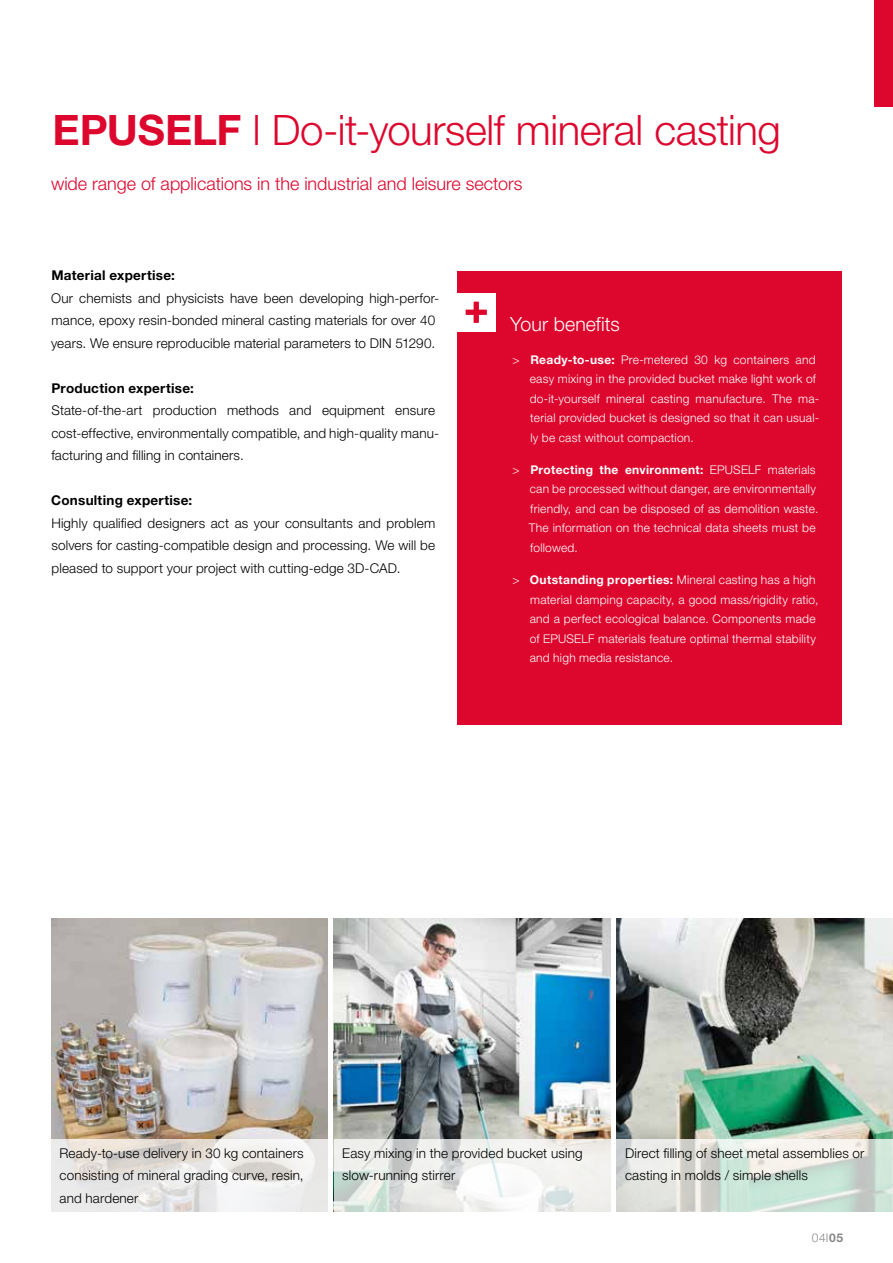
<style>
.page{position:relative;width:893px;height:1263px;background:#fff}
.page>*{position:absolute;margin:0;border:0;box-sizing:border-box;transform-origin:0 0}
.t1{font:300 42px "Helvetica Neue LT Std";letter-spacing:-.01em;color:#dd072e}
.t2{font:300 19.5px "Helvetica Neue LT Std";letter-spacing:.005em;color:#fff}
.t3{font:300 18px "Helvetica Neue LT Std";color:#dd072e}
.t4{font:300 13.5px/22.5px "Helvetica Neue LT Std";letter-spacing:.01em;color:#000}
.t5{font:700 13.5px "Helvetica Neue LT Std";letter-spacing:.02em;color:#000}
.t6{font:300 12px/19.5px "Helvetica Neue LT Std";letter-spacing:.02em;color:#fff}
.t7{font:300 12px "Helvetica Neue LT Std";color:#878786}
.s1{font-weight:700}
</style>
<div class="page">
<img style="left:334px;top:918px;width:276px;height:222px">
<img style="left:51px;top:918px;width:276px;height:222px">
<img style="left:617px;top:918px;width:276px;height:222px">
<div style="left:874px;top:0;width:19px;height:106px;background:#dd072e"></div>
<div style="left:457px;top:271px;width:385px;height:453px;background:#dd072e"></div>
<svg style="left:51px;top:1140px;width:276px;height:72px"></svg>
<svg style="left:334px;top:1140px;width:276px;height:72px;fill:#f0f0ed"></svg>
<svg style="left:617px;top:1140px;width:276px;height:72px;background:#d8e1da"></svg>
<div style="left:457px;top:293px;width:38px;height:38px;background:#fff"></div>
<svg style="left:466px;top:302px;width:21px;height:21px"></svg>
<h1 class="t1" style="left:53px;top:105px;width:730px"><span class="s1">EPUSELF</span> l Do-it-yourself mineral casting</h1>
<h3 class="t3" style="left:51px;top:173px;width:473px">wide range of applications in the industrial and leisure sectors</h3>
<p class="t5" style="left:51px;top:267px;width:125px">Material expertise:</p>
<p class="t4" style="left:51px;top:286px;width:390px">Our chemists and physicists have been developing high-perfor&shy;mance, epoxy resin-bonded mineral casting materials for over 40 years. We ensure reproducible material parameters to DIN 51290.</p>
<p class="t5" style="left:51px;top:380px;width:144px">Production expertise:</p>
<p class="t4" style="left:51px;top:399px;width:389px">State-of-the-art production methods and equipment ensure cost-effective, environmentally compatible, and high-quality manu&shy;facturing and filling in containers.</p>
<p class="t5" style="left:51px;top:492px;width:143px">Consulting expertise:</p>
<p class="t4" style="left:51px;top:511px;width:385px;text-align:justify">Highly qualified designers act as your consultants and problem solvers for casting-compatible design and processing. We will be pleased to support your project with cutting-edge 3D-CAD.</p>
<h2 class="t2" style="left:510px;top:312px;width:111px">Your benefits</h2>
<p class="t6" style="left:530px;top:349px;width:291px;text-indent:-17px">&gt; <span class="s1">Ready-to-use:</span> Pre-metered 30 kg containers and easy mixing in the provided bucket make light work of do-it-yourself mineral casting manufacture. The ma&shy;terial provided bucket is designed so that it can usual&shy;ly be cast without compaction.</p>
<p class="t6" style="left:529px;top:460px;width:291px;text-indent:-16px">&gt; <span class="s1">Protecting the environment:</span> EPUSELF materials can be processed without danger, are environmentally friendly, and can be disposed of as demolition waste.<br>The information on the technical data sheets must be followed.</p>
<p class="t6" style="left:530px;top:570px;width:290px;text-indent:-17px">&gt; <span class="s1">Outstanding properties:</span> Mineral casting has a high material damping capacity, a good mass/rigidity ratio, and a perfect ecological balance. Components made of EPUSELF materials feature optimal thermal stability and high media resistance.</p>
<p class="t4" style="left:60px;top:1141px;width:246px;text-align:justify">Ready-to-use delivery in 30 kg containers consisting of mineral grading curve, resin, and hardener</p>
<p class="t4" style="left:342px;top:1141px;width:242px">Easy mixing in the provided bucket using slow-running stirrer</p>
<p class="t4" style="left:625px;top:1141px;width:241px">Direct filling of sheet metal assemblies or casting in molds / simple shells</p>
<p class="t7" style="left:812px;top:1230px;width:33px">04I<span class="s1">05</span></p>
</div>
